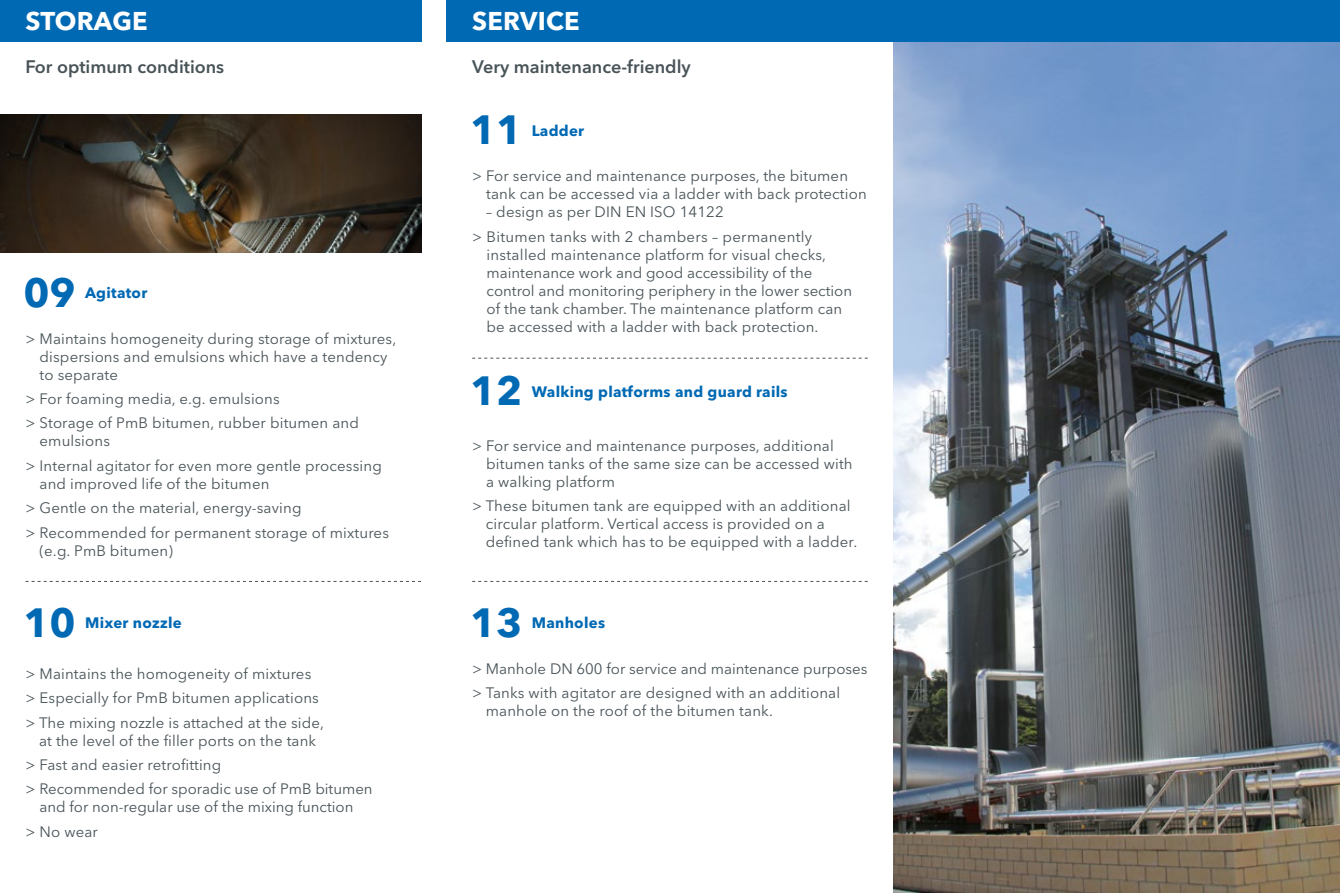
<style>
.page{position:relative;width:1340px;height:893px;background:#fff}
.page>*{position:absolute;margin:0;border:0;box-sizing:border-box;transform-origin:0 0}
.t1{font:700 40.5px "Avenir Next LT Pro";color:#0069b4}
.t2{font:700 25.5px "Avenir Next LT Pro";letter-spacing:.01em;color:#fff}
.t3{font:600 18px "Avenir Next LT Pro";color:#485358}
.t4{font:15px/18px "Avenir Next LT Pro";letter-spacing:.01em;color:#485358}
.t5{font:700 15px "Avenir Next LT Pro";letter-spacing:.02em;color:#0069b4}
</style>
<div class="page">
<img style="left:893px;top:41px;width:446px;height:852px">
<div style="left:0;top:0;width:421px;height:41px;background:#0069b4"></div>
<div style="left:446px;top:0;width:893px;height:41px;background:#0069b4"></div>
<svg style="left:26px;top:581px;width:395px;height:1px"></svg>
<svg style="left:472px;top:358px;width:395px;height:1px"></svg>
<svg style="left:472px;top:581px;width:395px;height:1px"></svg>
<img style="left:0;top:115px;width:421px;height:137px">
<h2 class="t2" style="left:26px;top:6px;width:124px">STORAGE</h2>
<h2 class="t2" style="left:472px;top:6px;width:109px">SERVICE</h2>
<p class="t3" style="left:26px;top:56px;width:200px">For optimum conditions</p>
<p class="t3" style="left:472px;top:56px;width:220px">Very maintenance-friendly</p>
<h1 class="t1" style="left:23px;top:268px;width:54px">09</h1>
<p class="t5" style="left:85px;top:284px;width:64px">Agitator</p>
<p class="t4" style="left:40px;top:329px;width:358px;text-indent:-14px">&gt; Maintains homogeneity during storage of mixtures, dispersions and emulsions which have a tendency to separate</p>
<p class="t4" style="left:26px;top:387px;width:335px;line-height:24.3px">&gt; For foaming media, e.g. emulsions<br>&gt; Storage of PmB bitumen, rubber bitumen and</p>
<p class="t4" style="left:26px;top:429px;width:358px;line-height:24.3px;text-indent:14px">emulsions<br>&gt; Internal agitator for even more gentle processing</p>
<p class="t4" style="left:26px;top:471px;width:365px;line-height:24.3px;text-indent:14px">and improved life of the bitumen<br>&gt; Gentle on the material, energy-saving<br>&gt; Recommended for permanent storage of mixtures</p>
<p class="t4" style="left:40px;top:541px;width:135px">(e.g. PmB bitumen)</p>
<h1 class="t1" style="left:23px;top:598px;width:54px">10</h1>
<p class="t5" style="left:85px;top:614px;width:98px">Mixer nozzle</p>
<p class="t4" style="left:26px;top:661px;width:300px;line-height:24.3px">&gt; Maintains the homogeneity of mixtures &gt; Especially for PmB bitumen applications &gt; The mixing nozzle is attached at the side,</p>
<p class="t4" style="left:26px;top:728px;width:348px;line-height:24.3px;text-indent:14px">at the level of the filler ports on the tank<br>&gt; Fast and easier retrofitting<br>&gt; Recommended for sporadic use of PmB bitumen</p>
<p class="t4" style="left:26px;top:795px;width:329px;line-height:24.3px;text-indent:14px">and for non-regular use of the mixing function &gt; No wear</p>
<h1 class="t1" style="left:470px;top:105px;width:54px">11</h1>
<p class="t5" style="left:531px;top:122px;width:54px">Ladder</p>
<p class="t4" style="left:486px;top:167px;width:382px;text-indent:-14px">&gt; For service and maintenance purposes, the bitumen tank can be accessed via a ladder with back protection</p>
<p class="t4" style="left:472px;top:200px;width:341px;line-height:24.3px;text-indent:14px">– design as per DIN EN ISO 14122<br>&gt; Bitumen tanks with 2 chambers – permanently</p>
<p class="t4" style="left:486px;top:246px;width:367px">installed maintenance platform for visual checks, maintenance work and good accessibility of the control and monitoring periphery in the lower section of the tank chamber. The maintenance platform can be accessed with a ladder with back protection.</p>
<h1 class="t1" style="left:470px;top:366px;width:54px">12</h1>
<p class="t5" style="left:531px;top:382px;width:257px">Walking platforms and guard rails</p>
<p class="t4" style="left:486px;top:437px;width:368px;text-indent:-14px">&gt; For service and maintenance purposes, additional bitumen tanks of the same size can be accessed with a walking platform</p>
<p class="t4" style="left:486px;top:497px;width:373px;text-indent:-14px">&gt; These bitumen tank are equipped with an additional circular platform. Vertical access is provided on a defined tank which has to be equipped with a ladder.</p>
<h1 class="t1" style="left:470px;top:598px;width:54px">13</h1>
<p class="t5" style="left:532px;top:614px;width:75px">Manholes</p>
<p class="t4" style="left:472px;top:656px;width:397px;line-height:24.3px">&gt; Manhole DN 600 for service and maintenance purposes &gt; Tanks with agitator are designed with an additional</p>
<p class="t4" style="left:486px;top:702px;width:288px">manhole on the roof of the bitumen tank.</p>
</div>
